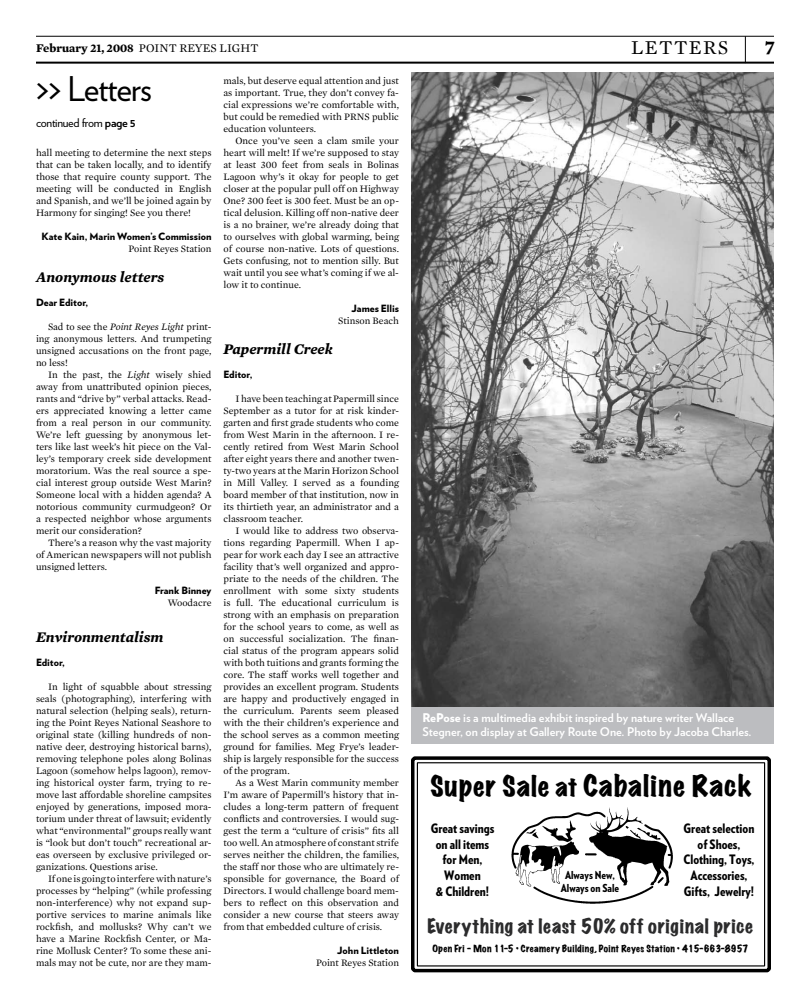
<style>
.page{position:relative;width:810px;height:1008px;background:#fff}
.page>*{position:absolute;margin:0;border:0;box-sizing:border-box;transform-origin:0 0}
.t1{font:34px "Verlag";letter-spacing:-.03em;color:#000}
.t2{font:expanded 27px "Marker Felt";letter-spacing:.045em;color:#000}
.t3{font:20px "Mercury Text G1";letter-spacing:.07em;color:#000}
.t4{font:700 20px "Mercury Text G1";color:#000}
.t5{font:expanded 18px "Marker Felt";letter-spacing:.035em;color:#2b2b2c}
.t6{font:italic 700 15px "Mercury Text G1";color:#000}
.t7{font:900 13px/15.6px "Verlag Condensed";color:#000;text-align:center}
.t8{font:700 12px/14px "Verlag";color:#fff}
.t9{font:700 12px "Mercury Text G1";color:#000}
.t10{font:12px "Verlag";letter-spacing:-.025em;color:#000}
.t11{font:900 11px/13.2px "Verlag Condensed";color:#000;text-align:center}
.t12{font:10px/12px "Mercury Text G1";color:#000;text-align:justify}
.t13{font:900 10px "Verlag";color:#000}
.t14{font:expanded 9px "Marker Felt";letter-spacing:.03em;color:#000}
.s1{font-weight:400}
.s2{font-weight:700}
.s3{font-style:italic}
.s4{font-weight:900}
.s5{font-size:26px}
.s6{font-size:24px}
</style>
<div class="page">
<svg style="left:745px;top:37px;width:1px;height:25px"></svg>
<hr style="left:36px;top:36px;width:738px;height:1px;background:#000">
<hr style="left:36px;top:62px;width:738px;height:2px;background:#000">
<svg style="left:411px;top:756px;width:360px;height:217px"></svg>
<div style="left:417px;top:762px;width:348px;height:205px;border:1px solid #000"></div>
<img style="left:509px;top:808px;width:165px;height:96px">
<img style="left:411px;top:72px;width:363px;height:635px">
<div style="left:411px;top:707px;width:363px;height:37px;background:#bcbdc0"></div>
<p class="t9" style="left:36px;top:41px;width:224px">February 21, 2008 <span class="s1">POINT REYES LIGHT</span></p>
<h3 class="t3" style="left:631px;top:36px;width:99px">LETTERS</h3>
<h3 class="t4" style="left:765px;top:36px;width:11px">7</h3>
<h1 class="t1" style="left:36px;top:63px;width:118px">&gt;&gt; Letters</h1>
<p class="t10" style="left:36px;top:114px;width:101px">continued from <span class="s2">page 5</span></p>
<p class="t12" style="left:36px;top:147px;width:177px">hall meeting to determine the next steps that can be taken locally, and to identify those that require county support. The meeting will be conducted in English and Spanish, and we’ll be joined again by Harmony for singing! See you there!</p>
<p class="t13" style="left:41px;top:228px;width:172px">Kate Kain, Marin Women’s Commission</p>
<p class="t12" style="left:129px;top:243px;width:84px">Point Reyes Station</p>
<h3 class="t6" style="left:36px;top:268px;width:130px">Anonymous letters</h3>
<p class="t13" style="left:36px;top:294px;width:54px">Dear Editor,</p>
<p class="t12" style="left:36px;top:321px;width:177px;text-indent:12px">Sad to see the <span class="s3">Point Reyes Light</span> print&shy;ing anonymous letters. And trumpeting unsigned accusations on the front page, no less!</p>
<p class="t12" style="left:36px;top:369px;width:177px;text-indent:12px">In the past, the <span class="s3">Light</span> wisely shied away from unattributed opinion pieces, rants and “drive by” verbal attacks. Read&shy;ers appreciated knowing a letter came from a real person in our community.<br>We’re left guessing by anonymous let&shy;ters like last week’s hit piece on the Val&shy;ley’s temporary creek side development moratorium. Was the real source a spe&shy;cial interest group outside West Marin?<br>Someone local with a hidden agenda? A notorious community curmudgeon? Or a respected neighbor whose arguments merit our consideration?</p>
<p class="t12" style="left:36px;top:537px;width:177px;text-indent:12px">There’s a reason why the vast majority of American newspapers will not publish unsigned letters.</p>
<p class="t13" style="left:155px;top:582px;width:58px">Frank Binney</p>
<p class="t12" style="left:168px;top:597px;width:45px">Woodacre</p>
<h3 class="t6" style="left:36px;top:628px;width:129px">Environmentalism</h3>
<p class="t13" style="left:36px;top:654px;width:30px">Editor,</p>
<p class="t12" style="left:36px;top:681px;width:177px;text-indent:12px">In light of squabble about stressing seals (photographing), interfering with natural selection (helping seals), return&shy;ing the Point Reyes National Seashore to original state (killing hundreds of non&shy;native deer, destroying historical barns), removing telephone poles along Bolinas Lagoon (somehow helps lagoon), remov&shy;ing historical oyster farm, trying to re&shy;move last affordable shoreline campsites enjoyed by generations, imposed mora&shy;torium under threat of lawsuit; evidently what “environmental” groups really want is “look but don’t touch” recreational ar&shy;eas overseen by exclusive privileged or&shy;ganizations. Questions arise.</p>
<p class="t12" style="left:36px;top:873px;width:177px;text-indent:12px">If one is going to interfere with nature’s processes by “helping” (while professing non-interference) why not expand sup&shy;portive services to marine animals like rockfish, and mollusks? Why can’t we have a Marine Rockfish Center, or Ma&shy;rine Mollusk Center? To some these ani&shy;mals may not be cute, nor are they mam-</p>
<p class="t12" style="left:224px;top:75px;width:177px">mals, but deserve equal attention and just as important. True, they don’t convey fa&shy;cial expressions we’re comfortable with, but could be remedied with PRNS public education volunteers.</p>
<p class="t12" style="left:223px;top:135px;width:177px;text-indent:12px">Once you’ve seen a clam smile your heart will melt! If we’re supposed to stay at least 300 feet from seals in Bolinas Lagoon why’s it okay for people to get closer at the popular pull off on Highway One? 300 feet is 300 feet. Must be an op&shy;tical delusion. Killing off non-native deer is a no brainer, we’re already doing that to ourselves with global warming, being of course non-native. Lots of questions.<br>Gets confusing, not to mention silly. But wait until you see what’s coming if we al&shy;low it to continue.</p>
<p class="t13" style="left:351px;top:300px;width:49px">James Ellis</p>
<p class="t12" style="left:338px;top:315px;width:62px">Stinson Beach</p>
<h3 class="t6" style="left:224px;top:340px;width:111px">Papermill Creek</h3>
<p class="t13" style="left:224px;top:366px;width:30px">Editor,</p>
<p class="t12" style="left:224px;top:393px;width:177px;text-indent:12px">I have been teaching at Papermill since September as a tutor for at risk kinder&shy;garten and first grade students who come from West Marin in the afternoon. I re&shy;cently retired from West Marin School after eight years there and another twen&shy;ty-two years at the Marin Horizon School in Mill Valley. I served as a founding board member of that institution, now in its thirtieth year, an administrator and a classroom teacher.</p>
<p class="t12" style="left:224px;top:525px;width:177px;text-indent:12px">I would like to address two observa&shy;tions regarding Papermill. When I ap&shy;pear for work each day I see an attractive facility that’s well organized and appro&shy;priate to the needs of the children. The enrollment with some sixty students is full. The educational curriculum is strong with an emphasis on preparation for the school years to come, as well as on successful socialization. The finan&shy;cial status of the program appears solid with both tuitions and grants forming the core. The staff works well together and provides an excellent program. Students are happy and productively engaged in the curriculum. Parents seem pleased with the their children’s experience and the school serves as a common meeting ground for families. Meg Frye’s leader&shy;ship is largely responsible for the success of the program.</p>
<p class="t12" style="left:224px;top:777px;width:177px;text-indent:12px">As a West Marin community member I’m aware of Papermill’s history that in&shy;cludes a long-term pattern of frequent conflicts and controversies. I would sug&shy;gest the term a “culture of crisis” fits all too well. An atmosphere of constant strife serves neither the children, the families, the staff nor those who are ultimately re&shy;sponsible for governance, the Board of Directors. I would challenge board mem&shy;bers to reflect on this observation and consider a new course that steers away from that embedded culture of crisis.</p>
<p class="t13" style="left:337px;top:942px;width:63px">John Littleton</p>
<p class="t12" style="left:316px;top:957px;width:84px">Point Reyes Station</p>
<p class="t8" style="left:422px;top:710px;width:331px"><span class="s4">RePose</span> is a multimedia exhibit inspired by nature writer Wallace<br>Stegner, on display at Gallery Route One. Photo by Jacoba Charles.</p>
<h2 class="t2" style="left:431px;top:772px;width:322px"><span class="s5">Super Sale</span> <span class="s6">at</span> Cabaline Rack</h2>
<h3 class="t7" style="left:431px;top:821px;width:65px">Great savings on all items for Men,<br>Women<br>&amp; Children!</h3>
<h3 class="t7" style="left:684px;top:821px;width:72px">Great selection of Shoes,<br>Clothing, Toys,<br>Accessories,<br>Gifts, Jewelry!</h3>
<p class="t11" style="left:561px;top:868px;width:60px">Always New,<br>Always on Sale</p>
<h3 class="t5" style="left:428px;top:917px;width:327px">Everything at least 50% off original price</h3>
<p class="t14" style="left:433px;top:944px;width:317px">Open Fri - Mon 11-5 • Creamery Building, Point Reyes Station • 415-663-8957</p>
</div>
